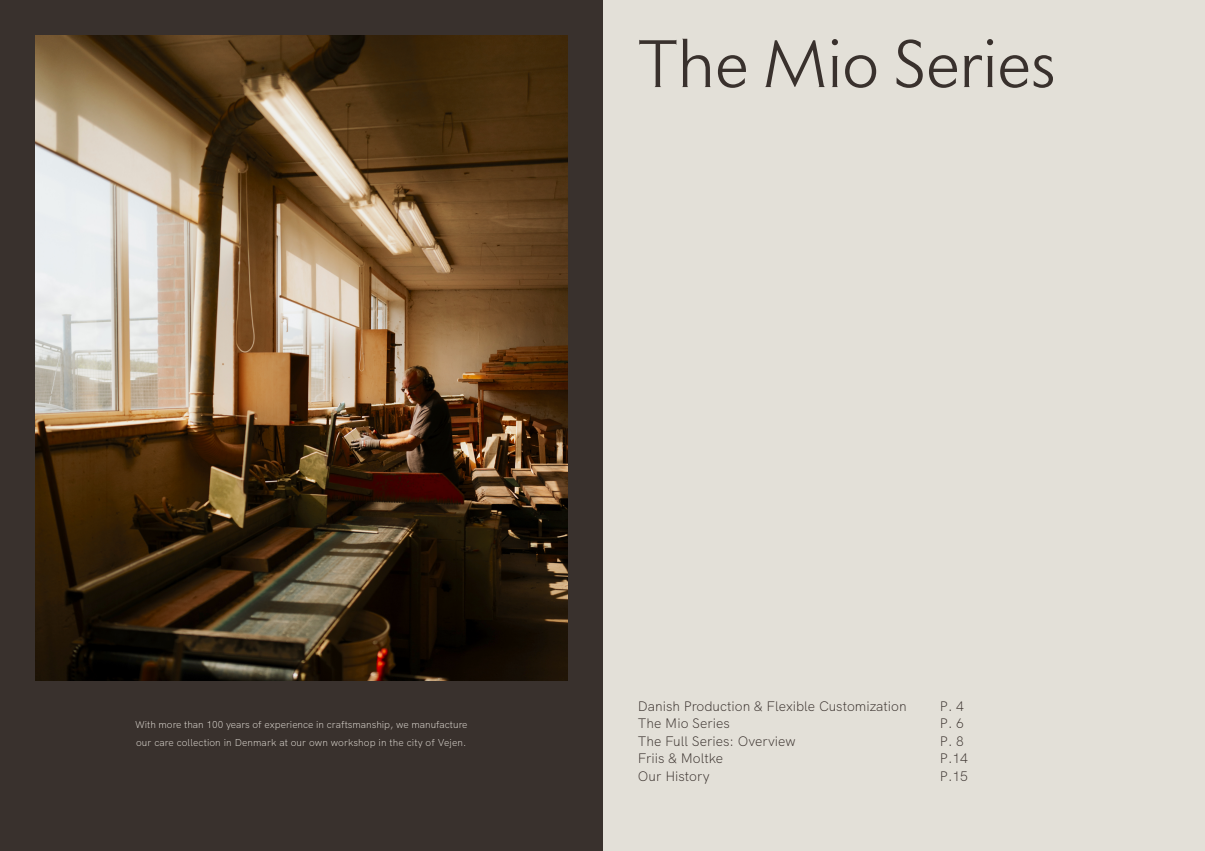
<style>
.page{position:relative;width:1205px;height:851px;background:#fff}
.page>*{position:absolute;margin:0;border:0;box-sizing:border-box;transform-origin:0 0}
.t1{font:300 68.75px "Melanzane";color:#39312d}
.t2{font:300 13.75px/17.5px "HK Grotesk";color:#39312d}
.t3{font:300 10px/17.5px "HK Grotesk";color:#e4dfd7}
</style>
<div class="page">
<div style="left:602px;top:0;width:603px;height:850px;background:#e3e0d8"></div>
<div style="left:0;top:0;width:602px;height:850px;background:#39312d"></div>
<img style="left:35px;top:35px;width:532px;height:645px">
<h1 class="t1" style="left:638px;top:8px;width:420px">The Mio Series</h1>
<p class="t3" style="left:135px;top:714px;width:334px">With more than 100 years of experience in craftsmanship, we manufacture our care collection in Denmark at our own workshop in the city of Vejen.</p>
<h2 class="t2" style="left:638px;top:695px;width:270px">Danish Production &amp; Flexible Customization<br>The Mio Series<br>The Full Series: Overview<br>Friis &amp; Moltke<br>Our History</h2>
<h2 class="t2" style="left:940px;top:695px;width:29px">P. 4<br>P. 6<br>P. 8<br>P.14<br>P.15</h2>
</div>
